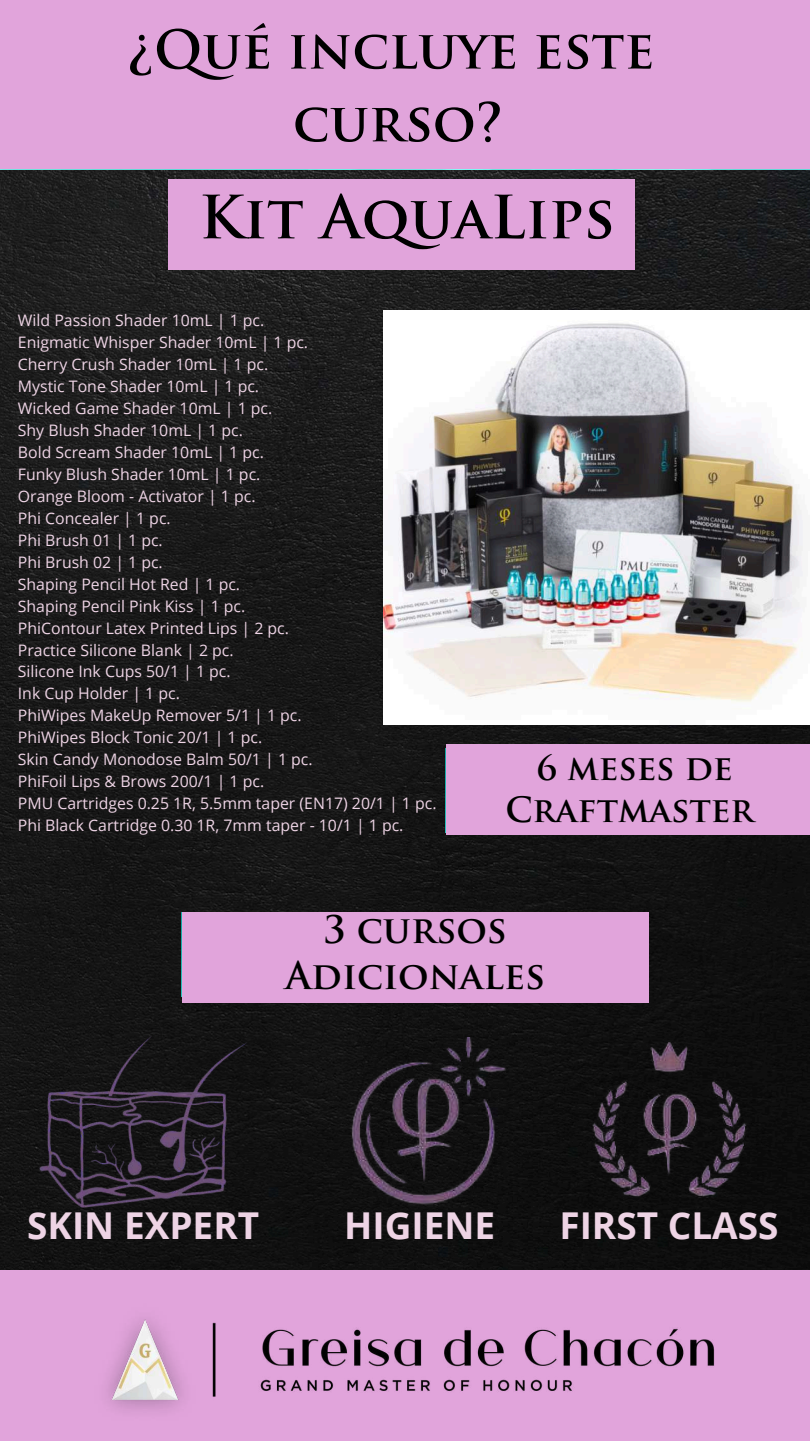
<style>
.page{position:relative;width:810px;height:1441px;background:#fff}
.page>*{position:absolute;margin:0;border:0;box-sizing:border-box;transform-origin:0 0}
.t1{font:700 58px "Trajan Pro";color:#000}
.t2{font:700 52px/72.8px "Trajan Pro";color:#000;text-align:center}
.t3{font:700 37px "Open Sans";color:#eed4e5}
.t4{font:700 37px/45.8px "Trajan Pro";color:#000;text-align:center}
.t5{font:700 34px/42px "Trajan Pro";color:#000;text-align:center}
.t6{font:15.8px/21.9px "Open Sans";color:#eed4e5}
</style>
<div class="page">
<img style="left:0;top:169px;width:810px;height:1101px">
<div style="left:0;top:1270px;width:810px;height:170px;background:#e1a4db"></div>
<img style="left:108px;top:1319px;width:607px;height:91px">
<img style="left:18px;top:996px;width:250px;height:250px">
<img style="left:300px;top:1037px;width:231px;height:187px">
<img style="left:565px;top:1027px;width:219px;height:188px">
<div style="left:0;top:0;width:810px;height:168px;background:#e1a4db"></div>
<div style="left:169px;top:180px;width:466px;height:90px;background:#e1a4db"></div>
<div style="left:446px;top:744px;width:364px;height:90px;background:#e1a4db"></div>
<div style="left:182px;top:912px;width:466px;height:90px;background:#e1a4db"></div>
<img style="left:384px;top:310px;width:426px;height:414px">
<h2 class="t2" style="left:126px;top:19px;width:529px">¿Qué incluye este curso?</h2>
<h1 class="t1" style="left:199px;top:195px;width:418px">Kit AquaLips</h1>
<p class="t6" style="left:18px;top:309px;width:420px">Wild Passion Shader 10mL | 1 pc.<br>Enigmatic Whisper Shader 10mL | 1 pc.<br>Cherry Crush Shader 10mL | 1 pc.<br>Mystic Tone Shader 10mL | 1 pc.<br>Wicked Game Shader 10mL | 1 pc.<br>Shy Blush Shader 10mL | 1 pc.<br>Bold Scream Shader 10mL | 1 pc.<br>Funky Blush Shader 10mL | 1 pc.<br>Orange Bloom - Activator | 1 pc.<br>Phi Concealer | 1 pc.<br>Phi Brush 01 | 1 pc.<br>Phi Brush 02 | 1 pc.<br>Shaping Pencil Hot Red | 1 pc.<br>Shaping Pencil Pink Kiss | 1 pc.<br>PhiContour Latex Printed Lips | 2 pc.<br>Practice Silicone Blank | 2 pc.<br>Silicone Ink Cups 50/1 | 1 pc.<br>Ink Cup Holder | 1 pc.<br>PhiWipes MakeUp Remover 5/1 | 1 pc.<br>PhiWipes Block Tonic 20/1 | 1 pc.<br>Skin Candy Monodose Balm 50/1 | 1 pc.<br>PhiFoil Lips &amp; Brows 200/1 | 1 pc.<br>PMU Cartridges 0.25 1R, 5.5mm taper (EN17) 20/1 | 1 pc.<br>Phi Black Cartridge 0.30 1R, 7mm taper - 10/1 | 1 pc.</p>
<h3 class="t5" style="left:505px;top:749px;width:250px">6 meses de<br>Craftmaster</h3>
<h3 class="t4" style="left:285px;top:910px;width:261px">3 cursos<br>Adicionales</h3>
<h3 class="t3" style="left:27px;top:1199px;width:234px">SKIN EXPERT</h3>
<h3 class="t3" style="left:344px;top:1199px;width:153px">HIGIENE</h3>
<h3 class="t3" style="left:559px;top:1199px;width:221px">FIRST CLASS</h3>
</div>
